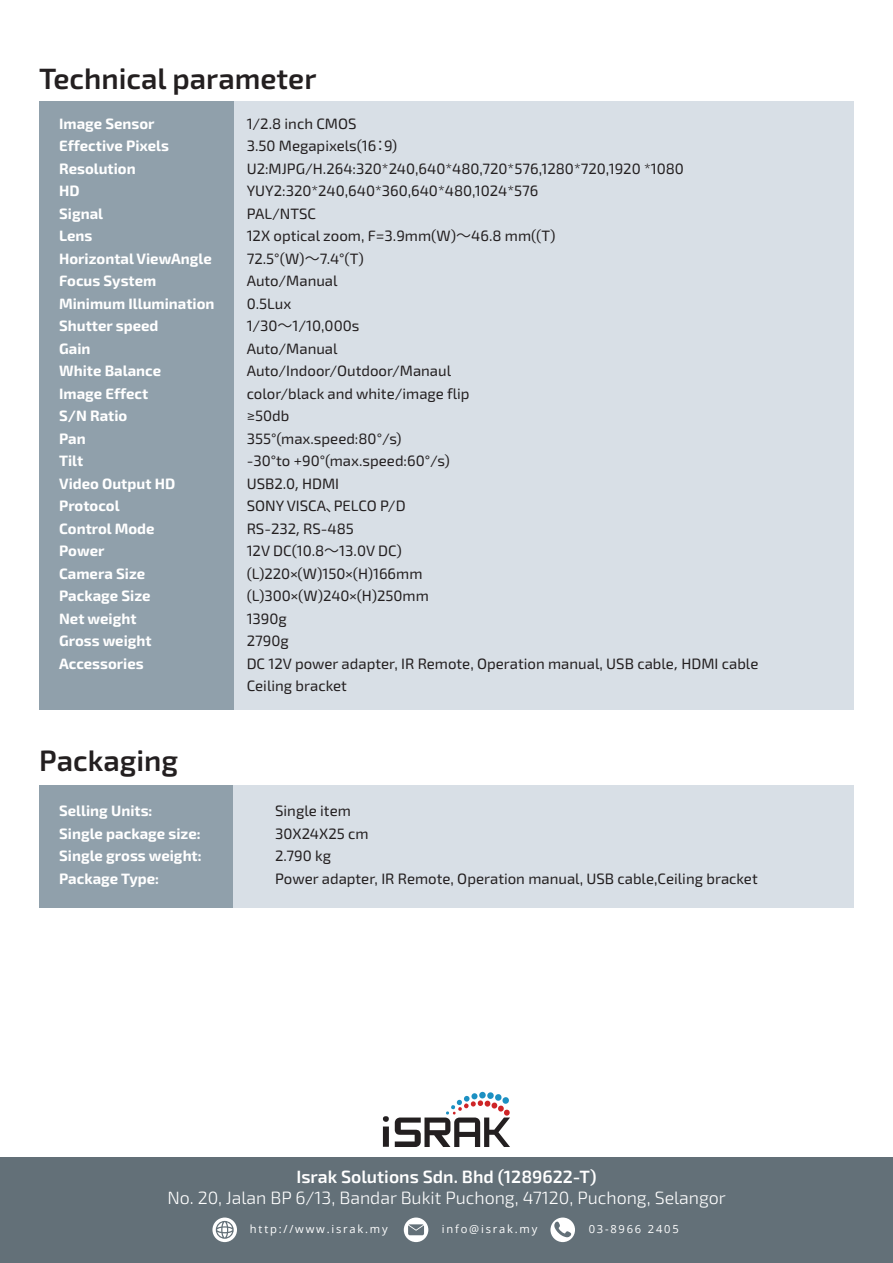
<style>
.page{position:relative;width:893px;height:1263px;background:#fff}
.page>*{position:absolute;margin:0;border:0;box-sizing:border-box;transform-origin:0 0}
.t1{font:600 29.4px "Exo 2";color:#231f20}
.t2{font:300 17.7px "Exo 2";color:#fff}
.t3{font:600 17.7px "Exo 2";color:#fff}
.t4{font:15px/22.5px "Exo 2";color:#231f20}
.t5{font:700 15px/22.5px "Exo 2";color:#fff}
.t6{font:11.1px "Open Sans";letter-spacing:.16em;color:#fff}
.s1{font-family:"Koz Go Pr 6 N"}
</style>
<div class="page">
<div style="left:39px;top:785px;width:195px;height:123px;background:#90a0ab"></div>
<div style="left:234px;top:785px;width:620px;height:123px;background:#d8dfe6"></div>
<div style="left:39px;top:102px;width:195px;height:608px;background:#90a0ab"></div>
<div style="left:235px;top:102px;width:619px;height:608px;background:#d8dfe6"></div>
<div style="left:0;top:1157px;width:893px;height:106px;background:#637078"></div>
<svg style="left:212px;top:1217px;width:25px;height:25px"></svg>
<svg style="left:216px;top:1221px;width:18px;height:18px"></svg>
<div style="left:550px;top:1217px;width:25px;height:25px;background:#fff;border-radius:50%"></div>
<svg style="left:554px;top:1221px;width:17px;height:16px"></svg>
<div style="left:404px;top:1217px;width:24px;height:25px;background:#fff;border-radius:50%"></div>
<svg style="left:408px;top:1224px;width:16px;height:11px"></svg>
<svg style="left:395px;top:1092px;width:115px;height:55px"></svg>
<svg style="left:383px;top:1116px;width:6px;height:31px"></svg>
<h1 class="t1" style="left:39px;top:66px;width:279px">Technical parameter</h1>
<p class="t5" style="left:59px;top:114px;width:157px">Image Sensor<br>Effective Pixels<br>Resolution<br>HD<br>Signal<br>Lens<br>Horizontal ViewAngle<br>Focus System<br>Minimum Illumination<br>Shutter speed<br>Gain<br>White Balance<br>Image Effect<br>S/N Ratio<br>Pan<br>Tilt<br>Video Output HD<br>Protocol<br>Control Mode<br>Power<br>Camera Size<br>Package Size<br>Net weight<br>Gross weight<br>Accessories</p>
<p class="t4" style="left:247px;top:113px;width:513px">1/2.8 inch CMOS<br>3.50 Megapixels(16<span class="s1">：</span>9)<br>U2:MJPG/H.264:320*240,640*480,720*576,1280*720,1920 *1080<br>YUY2:320*240,640*360,640*480,1024*576<br>PAL/NTSC<br>12X optical zoom, F=3.9mm(W)<span class="s1">～</span>46.8 mm((T)<br>72.5°(W)<span class="s1">～</span>7.4°(T)<br>Auto/Manual<br>0.5Lux<br>1/30<span class="s1">～</span>1/10,000s<br>Auto/Manual<br>Auto/Indoor/Outdoor/Manaul<br>color/black and white/image flip<br>≥50db<br>355°(max.speed:80°/s)<br>-30°to +90°(max.speed:60°/s)<br>USB2.0<span class="s1">,</span> HDMI<br>SONY VISCA<span class="s1">、</span>PELCO P/D<br>RS-232<span class="s1">,</span> RS-485<br>12V DC(10.8<span class="s1">～</span>13.0V DC)<br>(L)220×(W)150×(H)166mm<br>(L)300×(W)240×(H)250mm<br>1390g<br>2790g<br>DC 12V power adapter, IR Remote, Operation manual, USB cable<span class="s1">，</span>HDMI cable<br>Ceiling bracket</p>
<h1 class="t1" style="left:39px;top:748px;width:141px">Packaging</h1>
<p class="t5" style="left:59px;top:801px;width:95px">Selling Units:</p>
<p class="t4" style="left:275px;top:801px;width:77px">Single item</p>
<p class="t5" style="left:59px;top:824px;width:143px">Single package size:</p>
<p class="t4" style="left:275px;top:823px;width:95px">30X24X25 cm</p>
<p class="t5" style="left:59px;top:846px;width:144px">Single gross weight:</p>
<p class="t4" style="left:275px;top:846px;width:57px">2.790 kg</p>
<p class="t5" style="left:59px;top:869px;width:101px">Package Type:</p>
<p class="t4" style="left:275px;top:868px;width:484px">Power adapter, IR Remote, Operation manual, USB cable,Ceiling bracket</p>
<p class="t3" style="left:296px;top:1169px;width:302px">Israk Solutions Sdn. Bhd (1289622-T)</p>
<p class="t2" style="left:167px;top:1190px;width:560px">No. 20, Jalan BP 6/13, Bandar Bukit Puchong, 47120, Puchong, Selangor</p>
<p class="t6" style="left:250px;top:1224px;width:139px">http://www.israk.my</p>
<p class="t6" style="left:442px;top:1224px;width:97px">info@israk.my</p>
<p class="t6" style="left:589px;top:1224px;width:92px">03-8966 2405</p>
</div>
